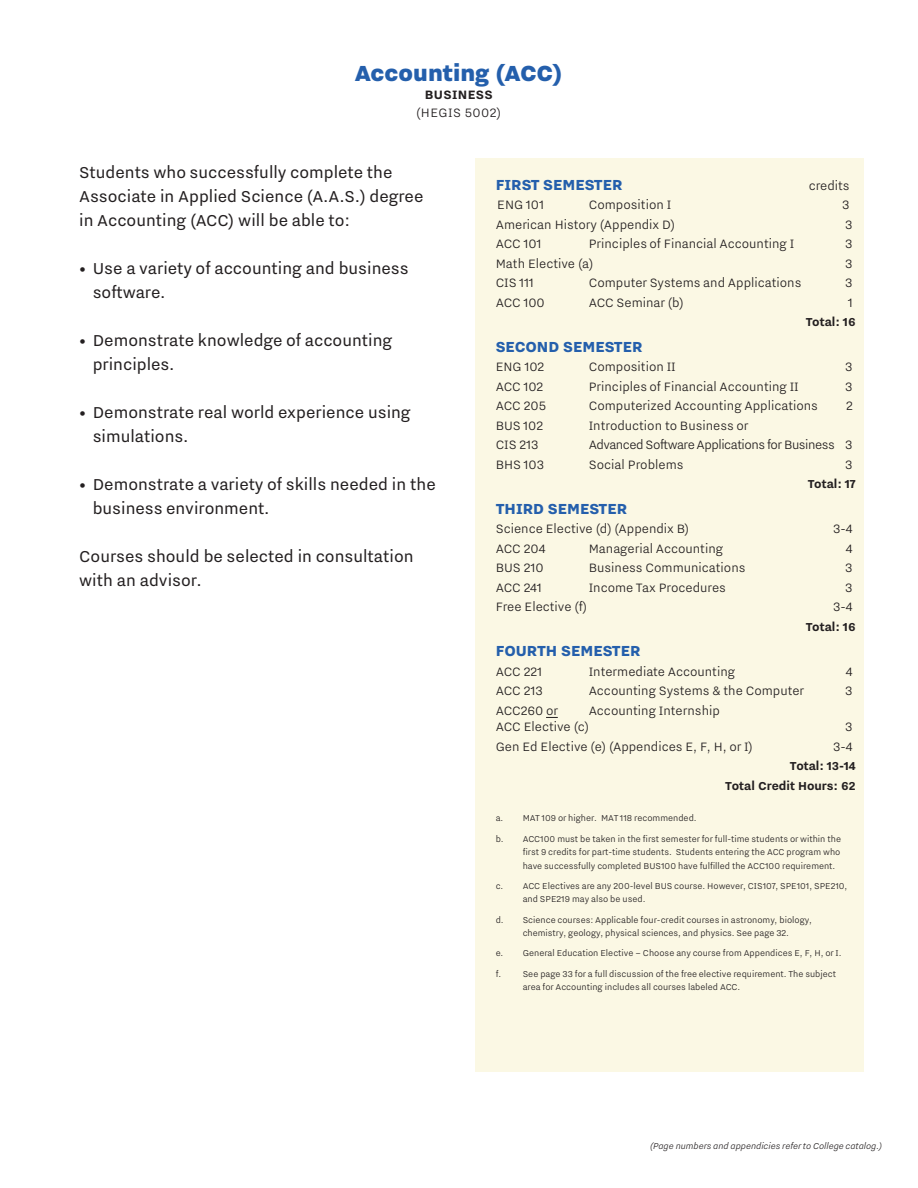
<style>
.page{position:relative;width:918px;height:1188px;background:#fff}
.page>*{position:absolute;margin:0;border:0;box-sizing:border-box;transform-origin:0 0}
.t1{font:900 27px "Nitti Grotesk";color:#245fac}
.t2{font:19.5px/24px "Nitti Grotesk";color:#231f20}
.t3{font:800 18px "Nitti Grotesk";color:#245fac}
.t4{font:300 15px/16.5px "Nitti Grotesk";color:#231f20}
.t5{font:300 15px "Nitti Grotesk";letter-spacing:-.03em;color:#231f20}
.t6{font:300 15px "Nitti Grotesk";letter-spacing:.03em;color:#231f20}
.t7{font:700 15px "Nitti Grotesk";letter-spacing:.025em;color:#231f20}
.t8{font:700 14.25px/19.5px "Nitti Grotesk";color:#231f20;text-align:right}
.t9{font:300 10.5px/13.5px "Nitti Grotesk";color:#231f20}
.t10{font:italic 300 10.5px "Nitti Grotesk";color:#231f20}
.s1{font-family:"Futura";font-size:12px}
</style>
<div class="page">
<div style="left:475px;top:158px;width:389px;height:914px;background:#fbf8e4"></div>
<svg style="left:546px;top:717px;width:12px;height:1px"></svg>
<h1 class="t1" style="left:355px;top:58px;width:209px">Accounting (ACC)</h1>
<h3 class="t7" style="left:425px;top:86px;width:69px">BUSINESS</h3>
<h3 class="t6" style="left:416px;top:104px;width:86px">(HEGIS 5002)</h3>
<h2 class="t2" style="left:79px;top:160px;width:346px">Students who successfully complete the<br>Associate in Applied Science (A.A.S.) degree in Accounting (ACC) will be able to:</h2>
<h2 class="t2" style="left:93px;top:256px;width:318px;text-indent:-14px"><span class="s1">•</span> Use a variety of accounting and business software.</h2>
<h2 class="t2" style="left:93px;top:328px;width:301px;text-indent:-14px"><span class="s1">•</span> Demonstrate knowledge of accounting principles.</h2>
<h2 class="t2" style="left:93px;top:400px;width:319px;text-indent:-14px"><span class="s1">•</span> Demonstrate real world experience using simulations.</h2>
<h2 class="t2" style="left:93px;top:472px;width:345px;text-indent:-14px"><span class="s1">•</span> Demonstrate a variety of skills needed in the business environment.</h2>
<h2 class="t2" style="left:79px;top:544px;width:336px">Courses should be selected in consultation with an advisor.</h2>
<h3 class="t3" style="left:496px;top:174px;width:129px">FIRST SEMESTER</h3>
<h3 class="t4" style="left:809px;top:177px;width:43px">credits</h3>
<h3 class="t4" style="left:497px;top:196px;width:48px">ENG 101</h3>
<h3 class="t4" style="left:589px;top:196px;width:84px">Composition I</h3>
<h3 class="t4" style="left:842px;top:196px;width:9px">3</h3>
<h3 class="t4" style="left:496px;top:216px;width:181px">American History (Appendix D)</h3>
<h3 class="t4" style="left:845px;top:216px;width:9px">3</h3>
<h3 class="t4" style="left:496px;top:235px;width:47px">ACC 101</h3>
<h3 class="t4" style="left:589px;top:235px;width:207px">Principles of Financial Accounting I</h3>
<h3 class="t4" style="left:845px;top:235px;width:9px">3</h3>
<h3 class="t4" style="left:496px;top:255px;width:99px">Math Elective (a)</h3>
<h3 class="t4" style="left:845px;top:255px;width:9px">3</h3>
<h3 class="t4" style="left:496px;top:274px;width:40px">CIS 111</h3>
<h3 class="t4" style="left:589px;top:274px;width:214px">Computer Systems and Applications</h3>
<h3 class="t4" style="left:845px;top:274px;width:9px">3</h3>
<h3 class="t4" style="left:496px;top:294px;width:51px">ACC 100</h3>
<h3 class="t4" style="left:589px;top:294px;width:97px">ACC Seminar (b)</h3>
<h3 class="t4" style="left:848px;top:294px;width:7px">1</h3>
<h3 class="t8" style="left:806px;top:312px;width:52px">Total: 16</h3>
<h3 class="t3" style="left:496px;top:336px;width:149px">SECOND SEMESTER</h3>
<h3 class="t4" style="left:496px;top:358px;width:50px">ENG 102</h3>
<h3 class="t4" style="left:589px;top:358px;width:89px">Composition II</h3>
<h3 class="t4" style="left:845px;top:358px;width:9px">3</h3>
<h3 class="t4" style="left:496px;top:378px;width:49px">ACC 102</h3>
<h3 class="t4" style="left:589px;top:378px;width:212px">Principles of Financial Accounting II</h3>
<h3 class="t4" style="left:845px;top:378px;width:9px">3</h3>
<h3 class="t4" style="left:496px;top:397px;width:52px">ACC 205</h3>
<h3 class="t4" style="left:589px;top:397px;width:231px">Computerized Accounting Applications</h3>
<h3 class="t4" style="left:846px;top:397px;width:8px">2</h3>
<h3 class="t4" style="left:496px;top:417px;width:49px">BUS 102</h3>
<h3 class="t4" style="left:589px;top:417px;width:161px">Introduction to Business or</h3>
<h3 class="t4" style="left:496px;top:436px;width:45px">CIS 213</h3>
<h3 class="t5" style="left:589px;top:436px;width:266px">Advanced Software Applications for Business 3</h3>
<h3 class="t4" style="left:496px;top:456px;width:50px">BHS 103</h3>
<h3 class="t4" style="left:589px;top:456px;width:96px">Social Problems</h3>
<h3 class="t4" style="left:845px;top:456px;width:9px">3</h3>
<h3 class="t8" style="left:808px;top:474px;width:50px">Total: 17</h3>
<h3 class="t3" style="left:496px;top:498px;width:133px">THIRD SEMESTER</h3>
<h3 class="t4" style="left:496px;top:520px;width:195px">Science Elective (d) (Appendix B)</h3>
<h3 class="t4" style="left:833px;top:520px;width:21px">3-4</h3>
<h3 class="t4" style="left:496px;top:540px;width:51px">ACC 204</h3>
<h3 class="t4" style="left:589px;top:540px;width:136px">Managerial Accounting</h3>
<h3 class="t4" style="left:846px;top:540px;width:8px">4</h3>
<h3 class="t4" style="left:496px;top:559px;width:49px">BUS 210</h3>
<h3 class="t4" style="left:589px;top:559px;width:158px">Business Communications</h3>
<h3 class="t4" style="left:845px;top:559px;width:9px">3</h3>
<h3 class="t4" style="left:496px;top:579px;width:48px">ACC 241</h3>
<h3 class="t4" style="left:589px;top:579px;width:139px">Income Tax Procedures</h3>
<h3 class="t4" style="left:845px;top:579px;width:9px">3</h3>
<h3 class="t4" style="left:496px;top:598px;width:93px">Free Elective (f)</h3>
<h3 class="t4" style="left:833px;top:598px;width:21px">3-4</h3>
<h3 class="t8" style="left:806px;top:616px;width:52px">Total: 16</h3>
<h3 class="t3" style="left:496px;top:641px;width:147px">FOURTH SEMESTER</h3>
<h3 class="t4" style="left:496px;top:663px;width:48px">ACC 221</h3>
<h3 class="t4" style="left:589px;top:663px;width:148px">Intermediate Accounting</h3>
<h3 class="t4" style="left:846px;top:663px;width:8px">4</h3>
<h3 class="t4" style="left:496px;top:682px;width:49px">ACC 213</h3>
<h3 class="t4" style="left:589px;top:682px;width:217px">Accounting Systems &amp; the Computer</h3>
<h3 class="t4" style="left:845px;top:682px;width:9px">3</h3>
<h3 class="t4" style="left:496px;top:702px;width:64px">ACC260 or</h3>
<h3 class="t4" style="left:496px;top:702px;width:226px;text-indent:93px">Accounting Internship<br>ACC Elective (c)</h3>
<h3 class="t4" style="left:845px;top:718px;width:9px">3</h3>
<h3 class="t4" style="left:496px;top:738px;width:259px">Gen Ed Elective (e) (Appendices E, F, H, or I)</h3>
<h3 class="t4" style="left:833px;top:738px;width:21px">3-4</h3>
<h3 class="t8" style="left:725px;top:756px;width:132px">Total: 13-14<br>Total Credit Hours: 62</h3>
<p class="t9" style="left:496px;top:808px;width:347px;line-height:20.2px">a. MAT 109 or higher. MAT 118 recommended.<br>b. ACC100 must be taken in the first semester for full-time students or within the</p>
<p class="t9" style="left:523px;top:845px;width:319px">first 9 credits for part-time students. Students entering the ACC program who have successfully completed BUS100 have fulfilled the ACC100 requirement.</p>
<p class="t9" style="left:523px;top:879px;width:326px;text-indent:-27px">c. ACC Electives are any 200-level BUS course. However, CIS107, SPE101, SPE210, and SPE219 may also be used.</p>
<p class="t9" style="left:496px;top:912px;width:318px;text-align:center">d. Science courses: Applicable four-credit courses in astronomy, biology, chemistry, geology, physical sciences, and physics. See page 32.</p>
<p class="t9" style="left:496px;top:943px;width:347px;line-height:20.2px">e. General Education Elective – Choose any course from Appendices E, F, H, or I. f. See page 33 for a full discussion of the free elective requirement. The subject</p>
<p class="t9" style="left:523px;top:980px;width:219px">area for Accounting includes all courses labeled ACC.</p>
<p class="t10" style="left:650px;top:1140px;width:233px">(Page numbers and appendicies refer to College catalog.)</p>
</div>
